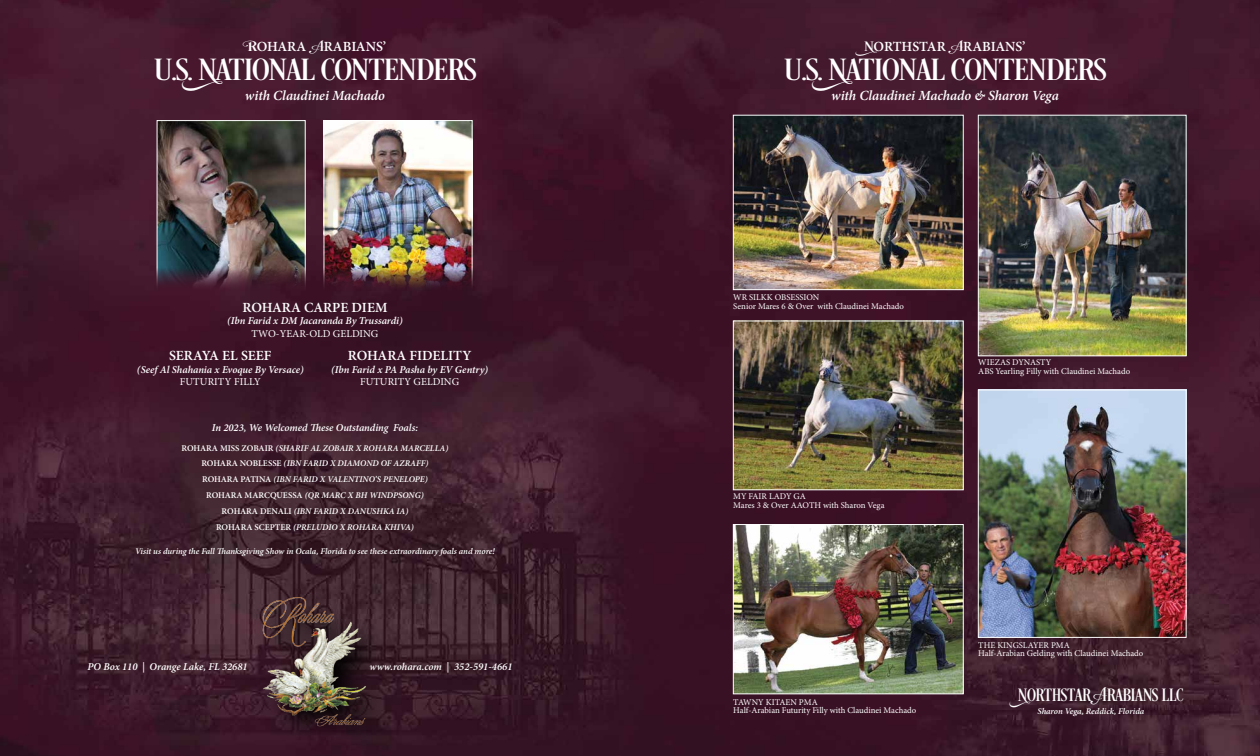
<style>
.page{position:relative;width:1260px;height:756px;background:#fff}
.page>*{position:absolute;margin:0;border:0;box-sizing:border-box;transform-origin:0 0}
.t1{font:31.5px "Desire PRO";color:#fff;scale:1.27 1}
.t2{font:18.38px "Desire PRO";letter-spacing:.01em;color:#fff;scale:1.11 1}
.t3{font:600 14px "Minion Pro";color:#fff}
.t4{font:italic 600 14px "Minion Pro";letter-spacing:-.005em;color:#fff}
.t5{font:italic 600 10.5px "Minion Pro";letter-spacing:-.005em;color:#fff}
.t6{font:10.5px "Minion Pro";color:#fff}
.t7{font:italic 600 8.75px/15.8px "Minion Pro";color:#fff;text-align:center}
.t8{font:8.75px/8.8px "Minion Pro";color:#fff}
.s1{font-family:"Desire Uppercase 1";font-weight:400}
.s2{font-family:"Desire Uppercase 1"}
.s3{font-style:normal}
</style>
<div class="page">
<img style="left:0;top:0;width:1260px;height:756px">
<img style="left:735px;top:526px;width:226px;height:166px">
<div style="left:733px;top:524px;width:230px;height:170px;border:1px solid #fff"></div>
<img style="left:980px;top:117px;width:204px;height:237px">
<div style="left:978px;top:115px;width:208px;height:241px;border:1px solid #fff"></div>
<img style="left:735px;top:117px;width:226px;height:171px">
<div style="left:733px;top:115px;width:230px;height:175px;border:1px solid #fff"></div>
<img style="left:735px;top:323px;width:226px;height:165px">
<img style="left:980px;top:392px;width:204px;height:244px">
<div style="left:978px;top:390px;width:208px;height:248px;border:1px solid #fff"></div>
<hr style="left:132px;top:473px;width:372px;height:2px;background:#fff">
<img style="left:159px;top:122px;width:144px;height:168px">
<img style="left:326px;top:122px;width:144px;height:168px">
<div style="left:324px;top:120px;width:148px;height:172px;border:1px solid #fff"></div>
<svg style="left:252px;top:587px;width:141px;height:168px;background:#3b1c29"></svg>
<img style="left:258px;top:593px;width:110px;height:139px">
<h3 class="t3" style="left:244px;top:37px;width:144px"><span class="s1">R</span>OHARA <span class="s1">A</span>RABIANS’</h3>
<h3 class="t4" style="left:245px;top:86px;width:142px">with Claudinei Machado</h3>
<h1 class="t1" style="left:154px;top:51px;width:255px">U.S. <span class="s2">N</span>ATIONAL CONTENDERS</h1>
<h3 class="t3" style="left:242px;top:297px;width:147px">ROHARA CARPE DIEM</h3>
<p class="t5" style="left:227px;top:313px;width:177px">(Ibn Farid x DM Jacaranda By Trussardi)</p>
<p class="t6" style="left:252px;top:326px;width:128px">TWO-YEAR-OLD GELDING</p>
<h3 class="t3" style="left:169px;top:346px;width:104px">SERAYA EL SEEF</h3>
<p class="t5" style="left:137px;top:362px;width:168px">(Seef Al Shahania x Evoque By Versace)</p>
<p class="t6" style="left:180px;top:375px;width:83px">FUTURITY FILLY</p>
<h3 class="t3" style="left:348px;top:346px;width:125px">ROHARA FIDELITY</h3>
<p class="t5" style="left:331px;top:362px;width:158px">(Ibn Farid x PA Pasha by EV Gentry)</p>
<p class="t6" style="left:360px;top:375px;width:100px">FUTURITY GELDING</p>
<p class="t5" style="left:212px;top:420px;width:208px">In 2023, We Welcomed These Outstanding Foals:</p>
<p class="t7" style="left:182px;top:440px;width:268px"><span class="s3">ROHARA MISS ZOBAIR</span> (SHARIF AL ZOBAIR X ROHARA MARCELLA)<br><span class="s3">ROHARA NOBLESSE</span> (IBN FARID X DIAMOND OF AZRAFF)<br><span class="s3">ROHARA PATINA</span> (IBN FARID X VALENTINO’S PENELOPE)<br><span class="s3">ROHARA MARCQUESSA</span> (QR MARC X BH WINDPSONG)<br><span class="s3">ROHARA DENALI</span> (IBN FARID X DANUSHKA IA)</p>
<p class="t7" style="left:216px;top:520px;width:199px"><span class="s3">ROHARA SCEPTER</span> (PRELUDIO X ROHARA KHIVA)</p>
<p class="t7" style="left:135px;top:544px;width:361px">Visit us during the Fall Thanksgiving Show in Ocala, Florida to see these extraordinary foals and more!</p>
<p class="t5" style="left:87px;top:659px;width:162px">PO Box 110 | Orange Lake, FL 32681</p>
<p class="t5" style="left:369px;top:659px;width:145px">www.rohara.com | 352-591-4661</p>
<h3 class="t3" style="left:864px;top:37px;width:163px"><span class="s1">N</span>ORTHSTAR <span class="s1">A</span>RABIANS’</h3>
<h3 class="t4" style="left:831px;top:86px;width:229px">with Claudinei Machado &amp; Sharon Vega</h3>
<h1 class="t1" style="left:784px;top:51px;width:255px">U.S. <span class="s2">N</span>ATIONAL CONTENDERS</h1>
<p class="t8" style="left:733px;top:293px;width:172px">WR SILKK OBSESSION<br>Senior Mares 6 &amp; Over with Claudinei Machado</p>
<p class="t8" style="left:733px;top:492px;width:153px">MY FAIR LADY GA<br>Mares 3 &amp; Over AAOTH with Sharon Vega</p>
<p class="t8" style="left:733px;top:697px;width:185px">TAWNY KITAEN PMA<br>Half-Arabian Futurity Filly with Claudinei Machado</p>
<p class="t8" style="left:978px;top:358px;width:153px">WIEZAS DYNASTY<br>ABS Yearling Filly with Claudinei Machado</p>
<p class="t8" style="left:978px;top:640px;width:167px">THE KINGSLAYER PMA<br>Half-Arabian Gelding with Claudinei Machado</p>
<h2 class="t2" style="left:1018px;top:683px;width:150px"><span class="s2">N</span>ORTHSTAR <span class="s2">A</span>RABIANS LLC</h2>
<p class="t7" style="left:1037px;top:703px;width:108px">Sharon Vega, Reddick, Florida</p>
</div>
